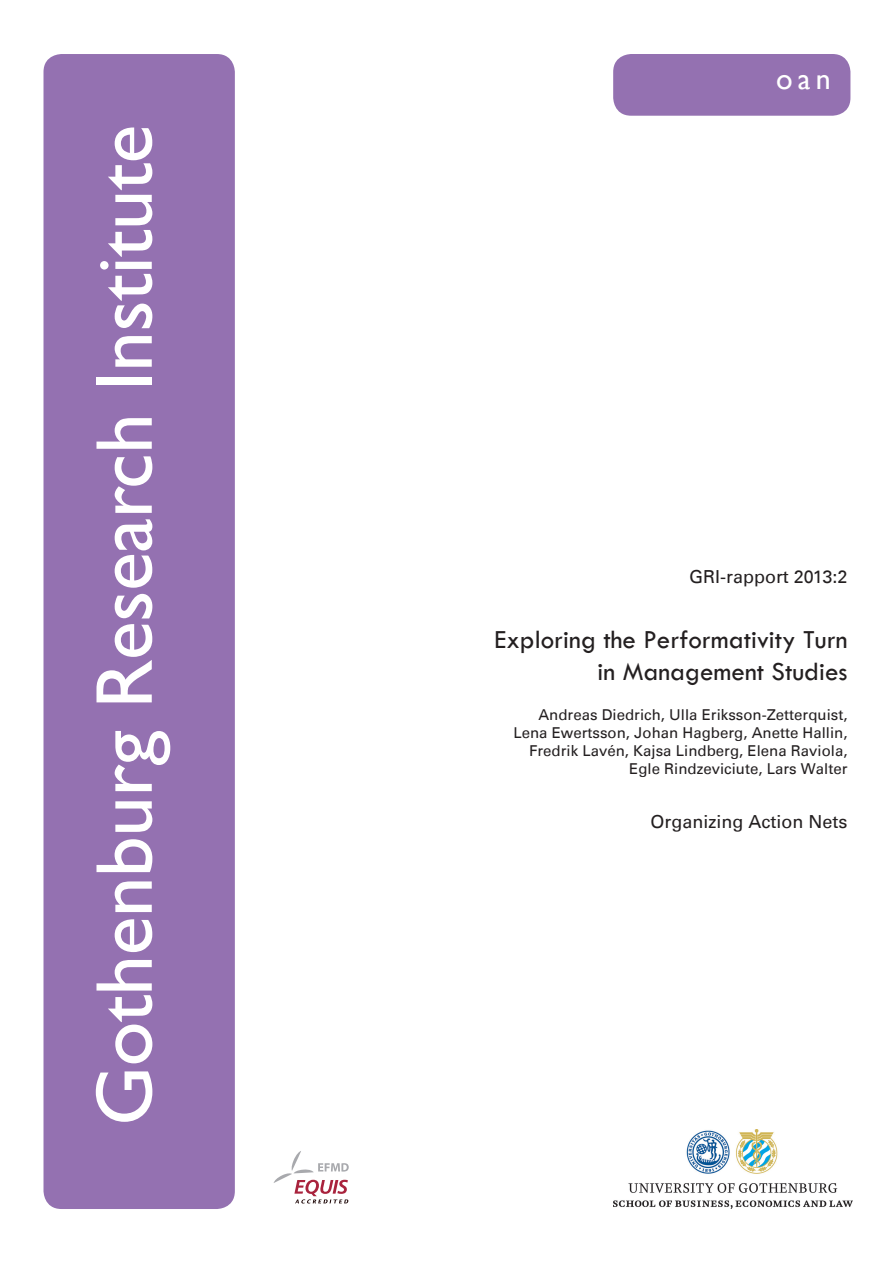
<style>
.page{position:relative;width:893px;height:1263px;background:#fff}
.page>*{position:absolute;margin:0;border:0;box-sizing:border-box;transform-origin:0 0}
.t1{font:81px "Gill Sans";letter-spacing:-.005em;color:#fff}
.t2{font:30px "Gill Sans";color:#fff}
.t3{font:27px/32.4px "Tw Cen";color:#231f20;text-align:right}
.t4{font:18px "Univers LT";color:#231f20}
.t5{font:15px/18px "Univers LT";color:#231f20;text-align:right}
</style>
<div class="page">
<div style="left:44px;top:54px;width:191px;height:1155px;background:#9471b1;border-radius:18px"></div>
<div style="left:613px;top:54px;width:237px;height:62px;background:#9471b1;border-radius:18px"></div>
<img style="left:613px;top:1130px;width:239px;height:79px">
<svg style="left:274px;top:1151px;width:75px;height:52px"></svg>
<h1 class="t1" style="left:77px;top:1126px;width:1002px;rotate:-90deg">Gothenburg Research Institute</h1>
<h2 class="t2" style="left:776px;top:61px;width:56px">oan</h2>
<p class="t4" style="left:689px;top:566px;width:160px">GRI-rapport 2013:2</p>
<h3 class="t3" style="left:495px;top:623px;width:354px">Exploring the Performativity Turn in Management Studies</h3>
<p class="t5" style="left:513px;top:705px;width:336px">Andreas Diedrich, Ulla Eriksson-Zetterquist, Lena Ewertsson, Johan Hagberg, Anette Hallin, Fredrik Lavén, Kajsa Lindberg, Elena Raviola, Egle Rindzeviciute, Lars Walter</p>
<p class="t4" style="left:651px;top:810px;width:199px">Organizing Action Nets</p>
</div>
